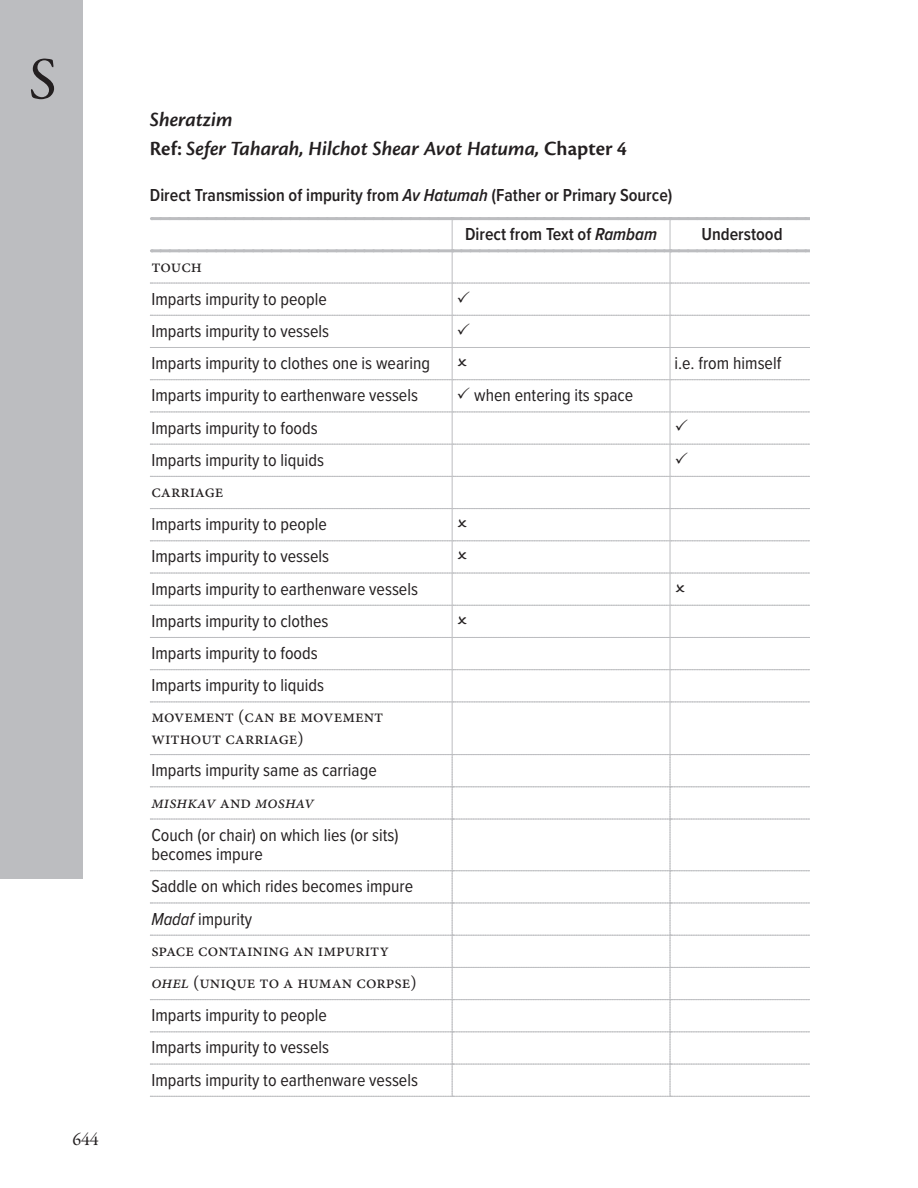
<style>
.page{position:relative;width:918px;height:1188px;background:#fff}
.page>*{position:absolute;margin:0;border:0;box-sizing:border-box;transform-origin:0 0}
.t1{font:60px "Garamond Premr Pro";color:#231f20}
.t2{font:italic 600 21px/29.4px "Cronos Pro";color:#231f20}
.t3{font:18px/32.2px "Proxima Nova Cond";color:#231f20}
.t4{font:600 18px "Proxima Nova Cond";color:#231f20}
.t5{font:18px "Garamond Premr Pro";color:#231f20}
.s1{font-style:normal}
.s2{font-style:italic}
.s3{font-family:"Minion Pro"}
.s4{font-family:"Minion Pro";font-style:italic}
</style>
<div class="page">
<div style="left:0;top:0;width:83px;height:879px;background:#bcbdc0"></div>
<hr style="left:151px;top:249px;width:301px;height:3px;background:#bcbdc0">
<hr style="left:452px;top:249px;width:218px;height:3px;background:#bcbdc0">
<hr style="left:670px;top:249px;width:140px;height:3px;background:#bcbdc0">
<hr style="left:151px;top:217px;width:301px;height:3px;background:#bcbdc0">
<hr style="left:452px;top:217px;width:218px;height:3px;background:#bcbdc0">
<hr style="left:670px;top:217px;width:140px;height:3px;background:#bcbdc0">
<svg style="left:680px;top:249px;width:130px;height:1px"></svg>
<svg style="left:150px;top:283px;width:660px;height:1px"></svg>
<svg style="left:150px;top:315px;width:660px;height:1px"></svg>
<svg style="left:150px;top:347px;width:660px;height:1px"></svg>
<svg style="left:150px;top:379px;width:660px;height:1px"></svg>
<svg style="left:150px;top:412px;width:660px;height:1px"></svg>
<svg style="left:150px;top:444px;width:660px;height:1px"></svg>
<svg style="left:150px;top:476px;width:660px;height:1px"></svg>
<svg style="left:150px;top:508px;width:660px;height:1px"></svg>
<svg style="left:150px;top:540px;width:660px;height:1px"></svg>
<svg style="left:150px;top:573px;width:660px;height:1px"></svg>
<svg style="left:150px;top:605px;width:660px;height:1px"></svg>
<svg style="left:150px;top:637px;width:660px;height:1px"></svg>
<svg style="left:150px;top:669px;width:660px;height:1px"></svg>
<svg style="left:150px;top:754px;width:660px;height:343px"></svg>
<svg style="left:150px;top:702px;width:660px;height:1px"></svg>
<svg style="left:160px;top:220px;width:293px;height:30px"></svg>
<svg style="left:461px;top:220px;width:210px;height:30px"></svg>
<hr style="left:452px;top:252px;width:1px;height:31px;background:#bcbdc0">
<hr style="left:670px;top:252px;width:1px;height:31px;background:#bcbdc0">
<hr style="left:452px;top:283px;width:1px;height:32px;background:#bcbdc0">
<hr style="left:670px;top:283px;width:1px;height:32px;background:#bcbdc0">
<hr style="left:452px;top:315px;width:1px;height:32px;background:#bcbdc0">
<hr style="left:670px;top:315px;width:1px;height:32px;background:#bcbdc0">
<hr style="left:452px;top:347px;width:1px;height:33px;background:#bcbdc0">
<hr style="left:670px;top:347px;width:1px;height:33px;background:#bcbdc0">
<hr style="left:452px;top:380px;width:1px;height:32px;background:#bcbdc0">
<hr style="left:670px;top:380px;width:1px;height:32px;background:#bcbdc0">
<hr style="left:452px;top:412px;width:1px;height:32px;background:#bcbdc0">
<hr style="left:670px;top:412px;width:1px;height:32px;background:#bcbdc0">
<hr style="left:452px;top:444px;width:1px;height:32px;background:#bcbdc0">
<hr style="left:670px;top:444px;width:1px;height:32px;background:#bcbdc0">
<hr style="left:452px;top:476px;width:1px;height:33px;background:#bcbdc0">
<hr style="left:670px;top:476px;width:1px;height:33px;background:#bcbdc0">
<hr style="left:452px;top:509px;width:1px;height:32px;background:#bcbdc0">
<hr style="left:670px;top:509px;width:1px;height:32px;background:#bcbdc0">
<hr style="left:452px;top:541px;width:1px;height:32px;background:#bcbdc0">
<hr style="left:670px;top:541px;width:1px;height:32px;background:#bcbdc0">
<hr style="left:452px;top:573px;width:1px;height:32px;background:#bcbdc0">
<hr style="left:670px;top:573px;width:1px;height:32px;background:#bcbdc0">
<hr style="left:452px;top:605px;width:1px;height:32px;background:#bcbdc0">
<hr style="left:670px;top:605px;width:1px;height:32px;background:#bcbdc0">
<hr style="left:452px;top:637px;width:1px;height:33px;background:#bcbdc0">
<hr style="left:670px;top:637px;width:1px;height:33px;background:#bcbdc0">
<hr style="left:452px;top:670px;width:1px;height:32px;background:#bcbdc0">
<hr style="left:670px;top:670px;width:1px;height:32px;background:#bcbdc0">
<hr style="left:452px;top:702px;width:1px;height:52px;background:#bcbdc0">
<hr style="left:670px;top:702px;width:1px;height:52px;background:#bcbdc0">
<h1 class="t1" style="left:29px;top:43px;width:30px">S</h1>
<p class="t5" style="left:72px;top:1129px;width:28px">644</p>
<p class="t2" style="left:150px;top:105px;width:479px">Sheratzim<br><span class="s1">Ref:</span> Sefer Taharah, Hilchot Shear Avot Hatuma, <span class="s1">Chapter 4</span></p>
<p class="t4" style="left:150px;top:181px;width:524px">Direct Transmission of impurity from <span class="s2">Av Hatumah</span> (Father or Primary Source)</p>
<p class="t4" style="left:465px;top:221px;width:194px">Direct from Text of <span class="s2">Rambam</span></p>
<p class="t4" style="left:701px;top:221px;width:83px">Understood</p>
<p class="t3" style="left:151px;top:249px;width:280px"><span class="s3">Touch<br></span>Imparts impurity to people<br>Imparts impurity to vessels<br>Imparts impurity to clothes one is wearing</p>
<p class="t3" style="left:675px;top:346px;width:108px">i.e. from himself</p>
<p class="t3" style="left:151px;top:379px;width:268px">Imparts impurity to earthenware vessels</p>
<p class="t3" style="left:474px;top:379px;width:160px">when entering its space</p>
<p class="t3" style="left:151px;top:411px;width:268px">Imparts impurity to foods<br>Imparts impurity to liquids<br><span class="s3">Carriage<br></span>Imparts impurity to people<br>Imparts impurity to vessels<br>Imparts impurity to earthenware vessels<br>Imparts impurity to clothes<br>Imparts impurity to foods<br>Imparts impurity to liquids<br><span class="s3">Movement (can be movement</span></p>
<p class="t3" style="left:151px;top:721px;width:249px"><span class="s3">without Carriage)<br></span>Imparts impurity same as carriage<br><span class="s4">Mishkav</span> <span class="s3">and</span> <span class="s4">Moshav<br></span>Couch (or chair) on which lies (or sits)</p>
<p class="t3" style="left:151px;top:837px;width:268px">becomes impure<br>Saddle on which rides becomes impure<br><span class="s2">Madaf</span> impurity<br><span class="s3">Space containing an impurity<br></span><span class="s4">Ohel</span> <span class="s3">(unique to a human corpse)<br></span>Imparts impurity to people<br>Imparts impurity to vessels<br>Imparts impurity to earthenware vessels</p>
</div>
